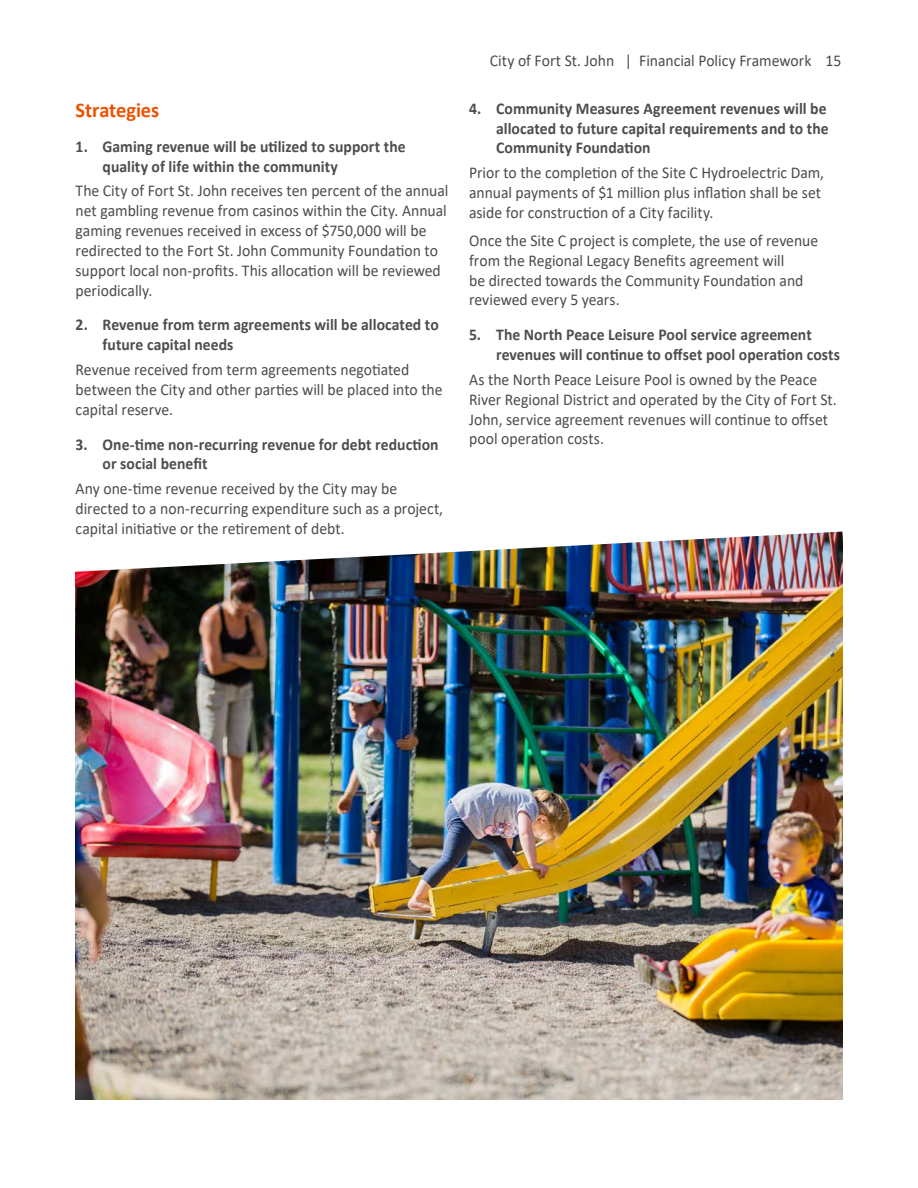
<style>
.page{position:relative;width:918px;height:1188px;background:#fff}
.page>*{position:absolute;margin:0;border:0;box-sizing:border-box;transform-origin:0 0}
.body-paragraph{font:700 21px "Calibri";letter-spacing:-.005em;color:#ed5200}
.body-paragraph-2{font:16.5px/19.8px "Calibri";color:#4b4c4d;scale:.95 1}
.t1{font:700 16.5px/20px "Calibri";color:#4d4d4f;scale:.95 1}
</style>
<div class="page">
<img style="left:76px;top:576px;width:766px;height:524px">
<img style="left:75px;top:531px;width:768px;height:45px">
<p class="body-paragraph" style="left:76px;top:95px;width:85px">Strategies</p>
<p class="t1" style="left:103px;top:136px;width:321px;text-indent:-27px">1. Gaming revenue will be utilized to support the quality of life within the community</p>
<p class="body-paragraph-2" style="left:76px;top:181px;width:394px">The City of Fort St. John receives ten percent of the annual net gambling revenue from casinos within the City. Annual gaming revenues received in excess of $750,000 will be redirected to the Fort St. John Community Foundation to support local non-profits. This allocation will be reviewed periodically.</p>
<p class="t1" style="left:103px;top:315px;width:355px;text-indent:-27px">2. Revenue from term agreements will be allocated to future capital needs</p>
<p class="body-paragraph-2" style="left:76px;top:359px;width:388px">Revenue received from term agreements negotiated between the City and other parties will be placed into the capital reserve.</p>
<p class="t1" style="left:103px;top:434px;width:355px;text-indent:-27px">3. One-time non-recurring revenue for debt reduction or social benefit</p>
<p class="body-paragraph-2" style="left:76px;top:478px;width:388px">Any one-time revenue received by the City may be directed to a non-recurring expenditure such as a project, capital initiative or the retirement of debt.</p>
<p class="body-paragraph-2" style="left:490px;top:50px;width:372px">City of Fort St. John | Financial Policy Framework 15</p>
<p class="t1" style="left:496px;top:98px;width:352px;text-indent:-27px">4. Community Measures Agreement revenues will be allocated to future capital requirements and to the<br>Community Foundation</p>
<p class="body-paragraph-2" style="left:469px;top:162px;width:375px">Prior to the completion of the Site C Hydroelectric Dam, annual payments of $1 million plus inflation shall be set aside for construction of a City facility.</p>
<p class="body-paragraph-2" style="left:469px;top:230px;width:369px">Once the Site C project is complete, the use of revenue from the Regional Legacy Benefits agreement will<br>be directed towards the Community Foundation and reviewed every 5 years.</p>
<p class="t1" style="left:496px;top:325px;width:363px;text-indent:-27px">5. The North Peace Leisure Pool service agreement revenues will continue to offset pool operation costs</p>
<p class="body-paragraph-2" style="left:469px;top:369px;width:389px">As the North Peace Leisure Pool is owned by the Peace River Regional District and operated by the City of Fort St.<br>John, service agreement revenues will continue to offset pool operation costs.</p>
</div>
